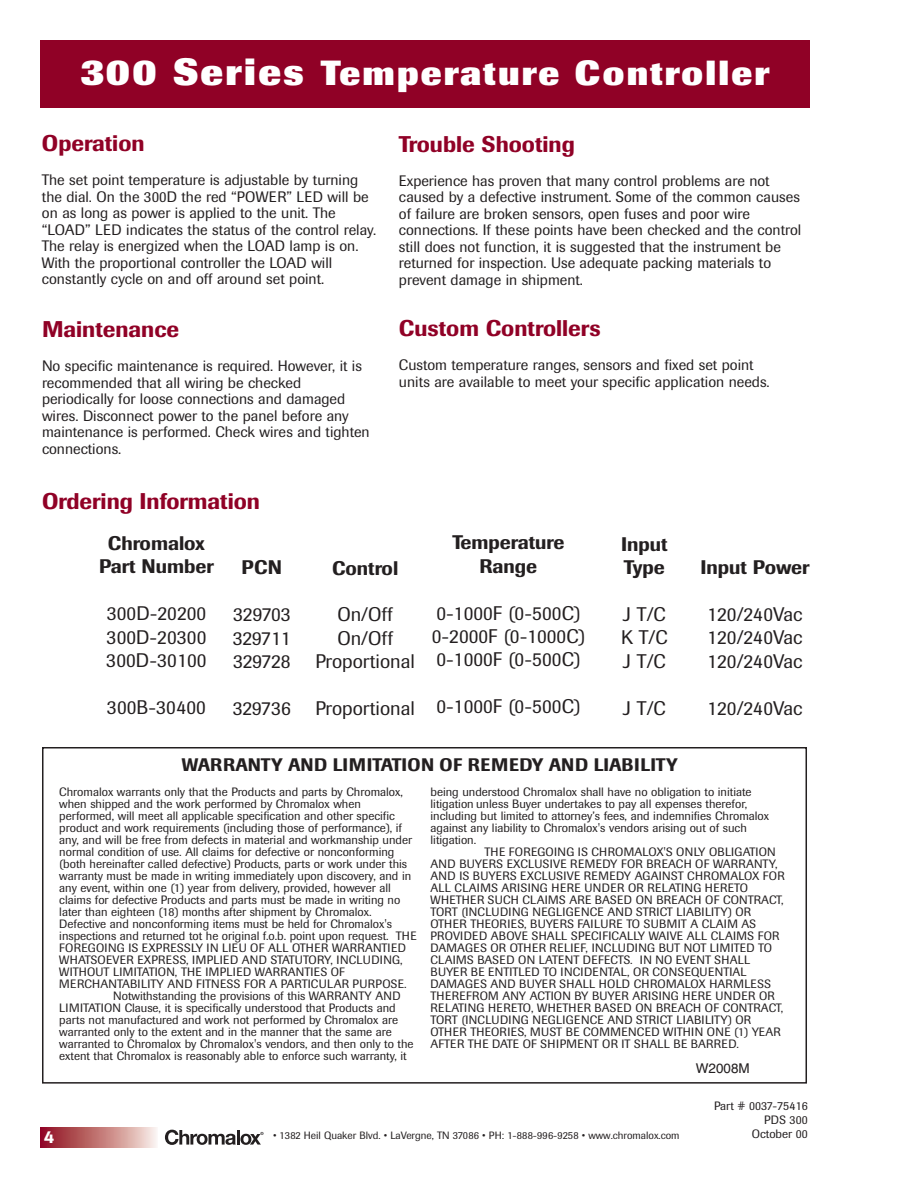
<style>
.page{position:relative;width:918px;height:1188px;background:#fff}
.page>*{position:absolute;margin:0;border:0;box-sizing:border-box;transform-origin:0 0}
.t1{font:800 34.5px "Imago";letter-spacing:.065em;color:#fff}
.t2{font:500 22.5px "Imago";color:#900126}
.t3{font:19.5px/23.4px "Imago";color:#231f20;text-align:justify}
.t4{font:500 19.5px/23.4px "Imago";color:#231f20;text-align:center}
.t5{font:19.5px "Imago";letter-spacing:.02em;color:#231f20}
.t6{font:500 18px "Imago";letter-spacing:.01em;color:#231f20}
.t7{font:500 18px "Imago";color:#fff}
.t8{font:15px/16.5px "Imago";color:#231f20}
.t9{font:13.5px "Helvetica";color:#231f20}
.t10{font:12px/14.4px "Imago";color:#231f20;text-align:right}
.t11{font:12px "Imago";letter-spacing:.02em;color:#231f20}
.t12{font:12px "Imago";letter-spacing:.04em;color:#231f20}
.t13{font:10.5px "Imago";color:#231f20}
.s1{font-size:37.5px}
</style>
<div class="page">
<div style="left:42px;top:747px;width:765px;height:337px;border:2px solid #231f20"></div>
<div style="left:40px;top:40px;width:770px;height:68px;background:#900126"></div>
<svg style="left:40px;top:1127px;width:117px;height:21px;background:#c2787b"></svg>
<svg style="left:165px;top:1130px;width:99px;height:15px"></svg>
<h1 class="t1" style="left:81px;top:61px;width:690px"><span class="s1">300 Series</span> Temperature Controller</h1>
<h2 class="t2" style="left:42px;top:135px;width:104px">Operation</h2>
<p class="t8" style="left:42px;top:173px;width:336px">The set point temperature is adjustable by turning the dial. On the 300D the red “POWER” LED will be on as long as power is applied to the unit. The “LOAD” LED indicates the status of the control relay.<br>The relay is energized when the LOAD lamp is on.<br>With the proportional controller the LOAD will constantly cycle on and off around set point.</p>
<h2 class="t2" style="left:42px;top:321px;width:139px">Maintenance</h2>
<p class="t8" style="left:42px;top:359px;width:329px">No specific maintenance is required. However, it is recommended that all wiring be checked periodically for loose connections and damaged wires. Disconnect power to the panel before any maintenance is performed. Check wires and tighten connections.</p>
<h2 class="t2" style="left:399px;top:136px;width:177px">Trouble Shooting</h2>
<p class="t8" style="left:399px;top:174px;width:404px">Experience has proven that many control problems are not caused by a defective instrument. Some of the common causes of failure are broken sensors, open fuses and poor wire connections. If these points have been checked and the control still does not function, it is suggested that the instrument be returned for inspection. Use adequate packing materials to prevent damage in shipment.</p>
<h2 class="t2" style="left:399px;top:320px;width:203px">Custom Controllers</h2>
<p class="t8" style="left:399px;top:358px;width:372px">Custom temperature ranges, sensors and fixed set point units are available to meet your specific application needs.</p>
<h2 class="t2" style="left:42px;top:493px;width:220px">Ordering Information</h2>
<h3 class="t4" style="left:99px;top:533px;width:116px">Chromalox<br>Part Number</h3>
<h3 class="t3" style="left:106px;top:604px;width:102px">300D-20200<br>300D-20300<br>300D-30100</h3>
<h3 class="t5" style="left:107px;top:700px;width:101px">300B-30400</h3>
<h3 class="t4" style="left:242px;top:558px;width:42px">PCN</h3>
<h3 class="t3" style="left:233px;top:605px;width:60px">329703<br>329711<br>329728</h3>
<h3 class="t3" style="left:233px;top:698px;width:60px">329736</h3>
<h3 class="t4" style="left:332px;top:558px;width:68px">Control</h3>
<h3 class="t3" style="left:315px;top:605px;width:101px;text-align:center">On/Off<br>On/Off<br>Proportional</h3>
<h3 class="t3" style="left:315px;top:699px;width:101px">Proportional</h3>
<h3 class="t4" style="left:452px;top:533px;width:114px">Temperature<br>Range</h3>
<h3 class="t3" style="left:432px;top:603px;width:155px;text-align:left">0-1000F (0-500C)<br>0-2000F (0-1000C)<br>0-1000F (0-500C)</h3>
<h3 class="t3" style="left:436px;top:697px;width:145px">0-1000F (0-500C)</h3>
<h3 class="t4" style="left:621px;top:534px;width:48px;text-align:left">Input<br>Type</h3>
<h3 class="t3" style="left:621px;top:604px;width:48px">J T/C K T/C J T/C</h3>
<h3 class="t3" style="left:623px;top:698px;width:44px">J T/C</h3>
<h3 class="t4" style="left:700px;top:558px;width:110px">Input Power</h3>
<h3 class="t3" style="left:707px;top:604px;width:97px">120/240Vac 120/240Vac 120/240Vac</h3>
<h3 class="t3" style="left:707px;top:698px;width:97px">120/240Vac</h3>
<h3 class="t6" style="left:182px;top:758px;width:497px">WARRANTY AND LIMITATION OF REMEDY AND LIABILITY</h3>
<p class="t10" style="left:59px;top:785px;width:345px">Chromalox warrants only that the Products and parts by Chromalox,</p>
<p class="t10" style="left:59px;top:797px;width:303px">when shipped and the work performed by Chromalox when</p>
<p class="t10" style="left:59px;top:809px;width:337px">performed, will meet all applicable specification and other specific</p>
<p class="t10" style="left:59px;top:821px;width:344px">product and work requirements (including those of performance), if</p>
<p class="t10" style="left:59px;top:833px;width:354px">any, and will be free from defects in material and workmanship under</p>
<p class="t10" style="left:59px;top:845px;width:337px">normal condition of use. All claims for defective or nonconforming</p>
<p class="t10" style="left:59px;top:857px;width:349px">(both hereinafter called defective) Products, parts or work under this</p>
<p class="t10" style="left:59px;top:869px;width:353px">warranty must be made in writing immediately upon discovery, and in</p>
<p class="t10" style="left:59px;top:881px;width:333px">any event, within one (1) year from delivery, provided, however all</p>
<p class="t10" style="left:59px;top:893px;width:343px">claims for defective Products and parts must be made in writing no</p>
<p class="t10" style="left:59px;top:905px;width:314px">later than eighteen (18) months after shipment by Chromalox.</p>
<p class="t10" style="left:59px;top:917px;width:334px">Defective and nonconforming items must be held for Chromalox's</p>
<p class="t10" style="left:59px;top:929px;width:359px">inspections and returned tot he original f.o.b. point upon request. THE</p>
<p class="t11" style="left:59px;top:943px;width:348px">FOREGOING IS EXPRESSLY IN LIEU OF ALL OTHER WARRANTIED</p>
<p class="t11" style="left:59px;top:955px;width:345px">WHATSOEVER EXPRESS, IMPLIED AND STATUTORY, INCLUDING,</p>
<p class="t11" style="left:59px;top:967px;width:287px">WITHOUT LIMITATION, THE IMPLIED WARRANTIES OF</p>
<p class="t11" style="left:59px;top:979px;width:349px">MERCHANTABILITY AND FITNESS FOR A PARTICULAR PURPOSE.</p>
<p class="t10" style="left:113px;top:989px;width:289px">Notwithstanding the provisions of this WARRANTY AND</p>
<p class="t10" style="left:59px;top:1001px;width:338px">LIMITATION Clause, it is specifically understood that Products and</p>
<p class="t10" style="left:59px;top:1013px;width:340px">parts not manufactured and work not performed by Chromalox are</p>
<p class="t10" style="left:59px;top:1025px;width:334px">warranted only to the extent and in the manner that the same are</p>
<p class="t10" style="left:59px;top:1037px;width:356px">warranted to Chromalox by Chromalox's vendors, and then only to the</p>
<p class="t10" style="left:59px;top:1049px;width:349px">extent that Chromalox is reasonably able to enforce such warranty, it</p>
<p class="t10" style="left:431px;top:785px;width:323px">being understood Chromalox shall have no obligation to initiate</p>
<p class="t10" style="left:431px;top:797px;width:318px">litigation unless Buyer undertakes to pay all expenses therefor,</p>
<p class="t10" style="left:431px;top:809px;width:340px">including but limited to attorney’s fees, and indemnifies Chromalox</p>
<p class="t10" style="left:431px;top:821px;width:318px">against any liability to Chromalox's vendors arising out of such</p>
<p class="t10" style="left:431px;top:833px;width:47px">litigation.</p>
<p class="t11" style="left:485px;top:847px;width:293px">THE FOREGOING IS CHROMALOX'S ONLY OBLIGATION</p>
<p class="t11" style="left:431px;top:859px;width:349px">AND BUYERS EXCLUSIVE REMEDY FOR BREACH OF WARRANTY,</p>
<p class="t11" style="left:431px;top:871px;width:356px">AND IS BUYERS EXCLUSIVE REMEDY AGAINST CHROMALOX FOR</p>
<p class="t12" style="left:431px;top:883px;width:319px">ALL CLAIMS ARISING HERE UNDER OR RELATING HERETO</p>
<p class="t11" style="left:431px;top:895px;width:355px">WHETHER SUCH CLAIMS ARE BASED ON BREACH OF CONTRACT,</p>
<p class="t11" style="left:431px;top:907px;width:322px">TORT (INCLUDING NEGLIGENCE AND STRICT LIABILITY) OR</p>
<p class="t11" style="left:431px;top:919px;width:327px">OTHER THEORIES, BUYERS FAILURE TO SUBMIT A CLAIM AS</p>
<p class="t11" style="left:431px;top:931px;width:350px">PROVIDED ABOVE SHALL SPECIFICALLY WAIVE ALL CLAIMS FOR</p>
<p class="t11" style="left:431px;top:943px;width:343px">DAMAGES OR OTHER RELIEF, INCLUDING BUT NOT LIMITED TO</p>
<p class="t11" style="left:431px;top:955px;width:321px">CLAIMS BASED ON LATENT DEFECTS. IN NO EVENT SHALL</p>
<p class="t11" style="left:431px;top:967px;width:318px">BUYER BE ENTITLED TO INCIDENTAL, OR CONSEQUENTIAL</p>
<p class="t11" style="left:431px;top:979px;width:342px">DAMAGES AND BUYER SHALL HOLD CHROMALOX HARMLESS</p>
<p class="t11" style="left:431px;top:991px;width:346px">THEREFROM ANY ACTION BY BUYER ARISING HERE UNDER OR</p>
<p class="t11" style="left:431px;top:1003px;width:354px">RELATING HERETO, WHETHER BASED ON BREACH OF CONTRACT,</p>
<p class="t11" style="left:431px;top:1015px;width:322px">TORT (INCLUDING NEGLIGENCE AND STRICT LIABILITY) OR</p>
<p class="t11" style="left:431px;top:1027px;width:352px">OTHER THEORIES, MUST BE COMMENCED WITHIN ONE (1) YEAR</p>
<p class="t11" style="left:431px;top:1039px;width:310px">AFTER THE DATE OF SHIPMENT OR IT SHALL BE BARRED.</p>
<p class="t9" style="left:696px;top:1064px;width:55px">W2008M</p>
<h3 class="t7" style="left:44px;top:1130px;width:12px">4</h3>
<p class="t13" style="left:273px;top:1132px;width:408px">• 1382 Heil Quaker Blvd. • LaVergne, TN 37086 • PH: 1-888-996-9258 • www.chromalox.com</p>
<p class="t10" style="left:714px;top:1099px;width:95px">Part # 0037-75416<br>PDS 300<br>October 00</p>
</div>
